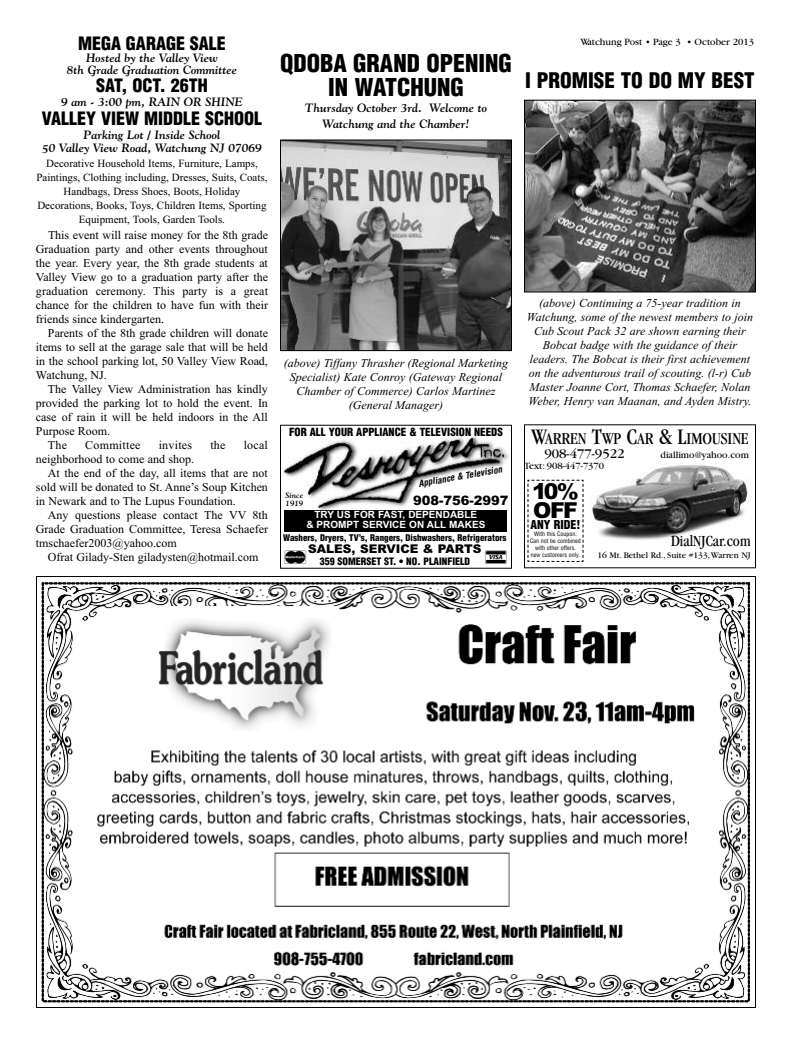
<style>
.page{position:relative;width:792px;height:1044px;background:#fff}
.page>*{position:absolute;margin:0;border:0;box-sizing:border-box;transform-origin:0 0}
.t1{font:900 condensed 24px/24px "Helvetica";color:#000;text-align:center}
.t2{font:900 22px/19px "Arial";color:#000}
.t3{font:900 condensed 21px "Helvetica";color:#000}
.t4{font:900 condensed 18px "Helvetica";color:#000}
.t5{font:17.6px "Credit Cards P01";color:#000}
.t6{font:condensed 17.2px "Garamond";color:#000}
.t7{font:condensed 16px "Garamond";color:#000}
.t8{font:14px "Garamond";color:#000}
.t9{font:900 13px "Arial";color:#000}
.t10{font:12px/14px "Times New Roman";color:#000;text-align:justify}
.t11{font:italic 12px/14px "Times New Roman";color:#000;text-align:center}
.t12{font:italic 700 12px/16px "Goudy";color:#000;text-align:center}
.t13{font:900 12px "Arial";color:#000}
.t14{font:12px "Times New Roman";letter-spacing:.02em;color:#000}
.t15{font:900 condensed 12px "Helvetica";color:#000}
.t16{font:11px/14px "Times New Roman";color:#000;text-align:center}
.t17{font:900 condensed 11px "Helvetica";color:#000}
.t18{font:10px "Garamond";color:#000}
.t19{font:700 10px/10px "Arial";color:#fff;text-align:center}
.t20{font:900 condensed 10px "Helvetica";color:#000}
.t21{font:900 condensed 9px "Helvetica";color:#000}
.t22{font:9px "Garamond";color:#000}
.t23{font:italic 700 condensed 9px "Helvetica";color:#000}
.t24{font:italic 700 8px/8px "Goudy";color:#000}
.t25{font:condensed 6px/7px "Helvetica";color:#000;text-align:center}
.s1{font-size:23px}
</style>
<div class="page">
<img style="left:526px;top:102px;width:228px;height:188px">
<div style="left:524px;top:100px;width:232px;height:192px;border:1px solid #000"></div>
<img style="left:282px;top:142px;width:228px;height:207px">
<div style="left:280px;top:140px;width:232px;height:211px;border:1px solid #000"></div>
<img style="left:41px;top:582px;width:709px;height:421px">
<img style="left:591px;top:465px;width:161px;height:75px">
<div style="left:524px;top:424px;width:232px;height:144px;border:1px solid #000"></div>
<svg style="left:527px;top:479px;width:57px;height:83px"></svg>
<img style="left:282px;top:433px;width:227px;height:77px">
<div style="left:280px;top:425px;width:232px;height:144px;border:1px solid #000"></div>
<div style="left:284px;top:510px;width:223px;height:21px;background:#000"></div>
<h3 class="t4" style="left:78px;top:33px;width:149px">MEGA GARAGE SALE</h3>
<p class="t12" style="left:67px;top:51px;width:172px;line-height:12px">Hosted by the Valley View<br>8th Grade Graduation Committee</p>
<h3 class="t4" style="left:96px;top:75px;width:113px">SAT, OCT. 26TH</h3>
<p class="t12" style="left:61px;top:93px;width:183px">9 am - 3:00 pm, RAIN OR SHINE</p>
<h3 class="t4" style="left:42px;top:108px;width:222px">VALLEY VIEW MIDDLE SCHOOL</h3>
<p class="t12" style="left:42px;top:127px;width:221px;line-height:14px">Parking Lot / Inside School<br>50 Valley View Road, Watchung NJ 07069</p>
<p class="t16" style="left:36px;top:156px;width:233px">Decorative Household Items, Furniture, Lamps, Paintings, Clothing including, Dresses, Suits, Coats, Handbags, Dress Shoes, Boots, Holiday Decorations, Books, Toys, Children Items, Sporting Equipment, Tools, Garden Tools.</p>
<p class="t10" style="left:36px;top:228px;width:234px;text-indent:12px">This event will raise money for the 8th grade Graduation party and other events throughout the year. Every year, the 8th grade students at Valley View go to a graduation party after the graduation ceremony. This party is a great chance for the children to have fun with their friends since kindergarten.</p>
<p class="t10" style="left:36px;top:326px;width:234px;text-indent:12px">Parents of the 8th grade children will donate items to sell at the garage sale that will be held in the school parking lot, 50 Valley View Road, Watchung, NJ.</p>
<p class="t10" style="left:48px;top:382px;width:221px">The Valley View Administration has kindly</p>
<p class="t10" style="left:36px;top:396px;width:233px">provided the parking lot to hold the event. In</p>
<p class="t10" style="left:36px;top:410px;width:234px">case of rain it will be held indoors in the All</p>
<p class="t10" style="left:36px;top:424px;width:76px">Purpose Room.</p>
<p class="t10" style="left:48px;top:438px;width:21px">The</p>
<p class="t14" style="left:85px;top:438px;width:57px">Committee</p>
<p class="t14" style="left:159px;top:438px;width:35px">invites</p>
<p class="t10" style="left:210px;top:438px;width:17px">the</p>
<p class="t10" style="left:244px;top:438px;width:26px">local</p>
<p class="t10" style="left:36px;top:452px;width:160px">neighborhood to come and shop.</p>
<p class="t10" style="left:48px;top:466px;width:222px">At the end of the day, all items that are not</p>
<p class="t10" style="left:36px;top:480px;width:234px">sold will be donated to St. Anne’s Soup Kitchen</p>
<p class="t10" style="left:36px;top:494px;width:201px">in Newark and to The Lupus Foundation.</p>
<p class="t10" style="left:48px;top:508px;width:222px">Any questions please contact The VV 8th</p>
<p class="t10" style="left:36px;top:522px;width:234px">Grade Graduation Committee, Teresa Schaefer</p>
<p class="t10" style="left:36px;top:536px;width:142px">tmschaefer2003@yahoo.com</p>
<p class="t10" style="left:48px;top:550px;width:212px">Ofrat Gilady-Sten giladysten@hotmail.com</p>
<h1 class="t1" style="left:280px;top:52px;width:233px">QDOBA GRAND OPENING<br>IN WATCHUNG</h1>
<p class="t12" style="left:305px;top:100px;width:184px">Thursday October 3rd. Welcome to<br>Watchung and the Chamber!</p>
<p class="t11" style="left:284px;top:356px;width:226px">(above) Tiffany Thrasher (Regional Marketing Specialist) Kate Conroy (Gateway Regional Chamber of Commerce) Carlos Martinez (General Manager)</p>
<p class="t17" style="left:289px;top:425px;width:215px">FOR ALL YOUR APPLIANCE &amp; TELEVISION NEEDS</p>
<p class="t24" style="left:286px;top:491px;width:19px">Since<br>1919</p>
<p class="t23" style="left:418px;top:479px;width:86px;rotate:-10deg">Appliance &amp; Television</p>
<p class="t9" style="left:413px;top:493px;width:97px">908-756-2997</p>
<p class="t19" style="left:306px;top:510px;width:181px">TRY US FOR FAST, DEPENDABLE<br>&amp; PROMPT SERVICE ON ALL MAKES</p>
<p class="t21" style="left:283px;top:532px;width:225px">Washers, Dryers, TV’s, Rangers, Dishwashers, Refrigerators</p>
<p class="t13" style="left:308px;top:541px;width:175px">SALES, SERVICE &amp; PARTS</p>
<p class="t20" style="left:320px;top:555px;width:152px">359 SOMERSET ST. • NO. PLAINFIELD</p>
<h3 class="t5" style="left:284px;top:547px;width:24px">a</h3>
<h3 class="t5" style="left:485px;top:547px;width:24px">y</h3>
<p class="t18" style="left:580px;top:38px;width:175px">Watchung Post • Page 3 • October 2013</p>
<h3 class="t3" style="left:525px;top:69px;width:231px">I PROMISE TO DO MY BEST</h3>
<p class="t11" style="left:527px;top:296px;width:228px">(above) Continuing a 75-year tradition in Watchung, some of the newest members to join Cub Scout Pack 32 are shown earning their Bobcat badge with the guidance of their leaders. The Bobcat is their first achievement on the adventurous trail of scouting. (l-r) Cub Master Joanne Cort, Thomas Schaefer, Nolan Weber, Henry van Maanan, and Ayden Mistry.</p>
<h3 class="t6" style="left:531px;top:432px;width:219px"><span class="s1">W</span>ARREN <span class="s1">T</span>WP <span class="s1">C</span>AR <span class="s1">&amp; L</span>IMOUSINE</h3>
<p class="t8" style="left:544px;top:449px;width:82px">908-477-9522</p>
<p class="t18" style="left:661px;top:452px;width:90px">diallimo@yahoo.com</p>
<p class="t18" style="left:524px;top:463px;width:82px">Text: 908-447-7370</p>
<h2 class="t2" style="left:532px;top:482px;width:48px">10%<br>OFF</h2>
<p class="t15" style="left:531px;top:518px;width:51px">ANY RIDE!</p>
<p class="t25" style="left:530px;top:531px;width:52px">With this Coupon.<br>Can not be combined with other offers. new customers only.</p>
<h3 class="t7" style="left:671px;top:535px;width:81px">DialNJCar.com</h3>
<p class="t22" style="left:597px;top:553px;width:155px">16 Mt. Bethel Rd., Suite #133,Warren NJ</p>
</div>
